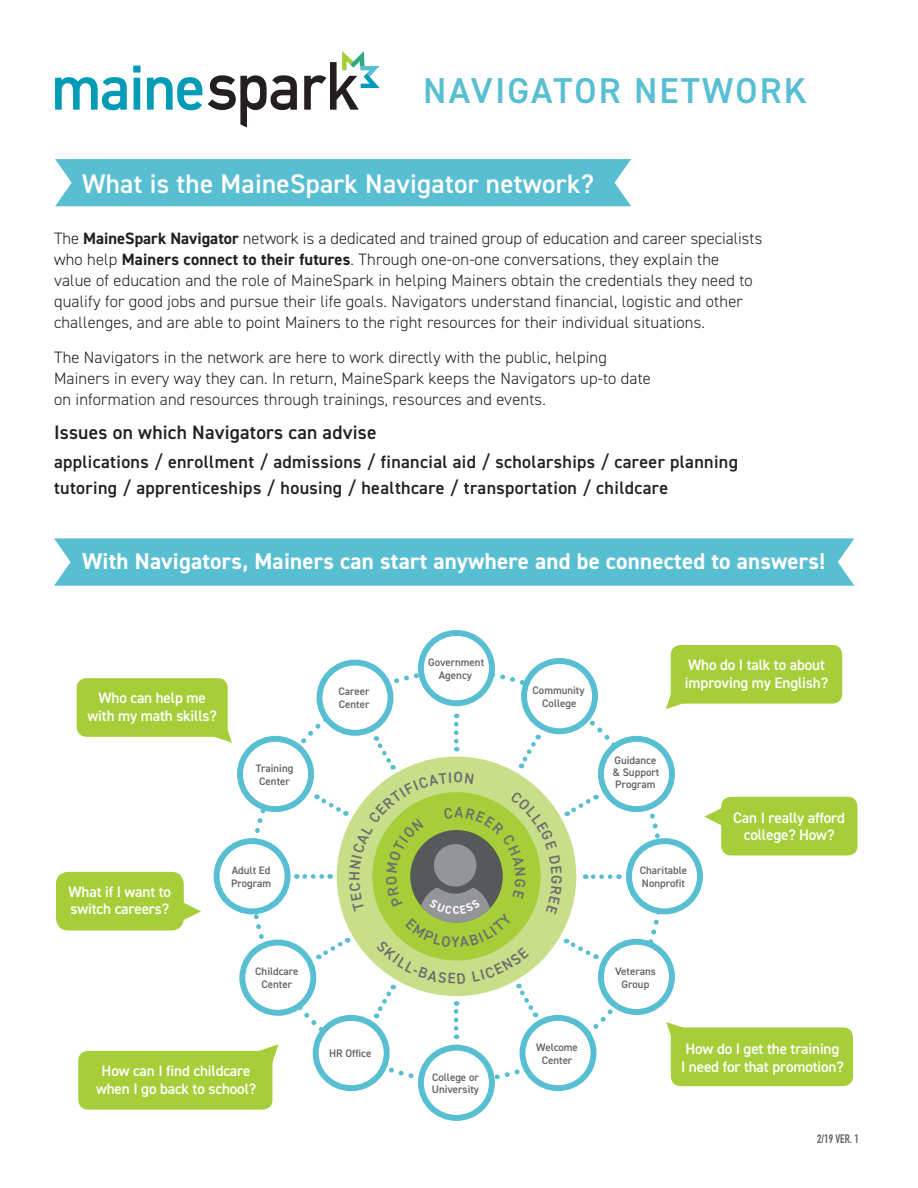
<style>
.page{position:relative;width:918px;height:1188px;background:#fff}
.page>*{position:absolute;margin:0;border:0;box-sizing:border-box;transform-origin:0 0}
.t1{font:600 36px "DIN2014";letter-spacing:.06em;color:#58bed2}
.t2{font:600 27px "DIN2014";letter-spacing:.01em;color:#fff}
.t3{font:700 22.8px "DIN2014";letter-spacing:.01em;color:#fff}
.t4{font:600 19.5px "DIN2014";letter-spacing:.01em;color:#231f20}
.t5{font:600 18px/25.5px "DIN2014";letter-spacing:.02em;color:#231f20}
.t6{font:300 16.5px/21px "DIN2014";letter-spacing:.01em;color:#231f20}
.t7{font:600 15.15px/17.7px "DIN2014";letter-spacing:-.01em;color:#fff}
.t8{font:700 12px "DIN Condensed";color:#636366}
.t9{font:600 10.95px/12.9px "DIN2014";color:#636366;text-align:center}
.s1{font-weight:700}
</style>
<div class="page">
<div style="left:54px;top:538px;width:800px;height:48px;background:#58bed2"></div>
<div style="left:55px;top:159px;width:576px;height:47px;background:#58bed2"></div>
<svg style="left:208px;top:75px;width:89px;height:53px"></svg>
<svg style="left:55px;top:77px;width:72px;height:33px"></svg>
<svg style="left:133px;top:66px;width:8px;height:44px"></svg>
<svg style="left:147px;top:77px;width:55px;height:33px"></svg>
<svg style="left:304px;top:51px;width:76px;height:59px"></svg>
<div style="left:418px;top:630px;width:77px;height:76px;border:6px solid #58bed2;border-radius:50%"></div>
<div style="left:317px;top:660px;width:77px;height:76px;border:6px solid #58bed2;border-radius:50%"></div>
<svg style="left:240px;top:739px;width:71px;height:70px"></svg>
<div style="left:237px;top:736px;width:77px;height:76px;border:6px solid #58bed2;border-radius:50%"></div>
<div style="left:214px;top:838px;width:77px;height:76px;border:6px solid #58bed2;border-radius:50%"></div>
<div style="left:239px;top:940px;width:77px;height:76px;border:6px solid #58bed2;border-radius:50%"></div>
<div style="left:313px;top:1015px;width:77px;height:76px;border:6px solid #58bed2;border-radius:50%"></div>
<div style="left:521px;top:658px;width:77px;height:76px;border:6px solid #58bed2;border-radius:50%"></div>
<svg style="left:629px;top:841px;width:71px;height:70px"></svg>
<div style="left:626px;top:838px;width:77px;height:76px;border:6px solid #58bed2;border-radius:50%"></div>
<div style="left:520px;top:1015px;width:76px;height:76px;border:6px solid #58bed2;border-radius:50%"></div>
<div style="left:418px;top:1045px;width:77px;height:76px;border:6px solid #58bed2;border-radius:50%"></div>
<div style="left:56px;top:872px;width:128px;height:59px;background:#a6ce39;border-radius:12px"></div>
<svg style="left:183px;top:902px;width:18px;height:19px"></svg>
<div style="left:77px;top:678px;width:151px;height:59px;background:#a6ce39;border-radius:10px"></div>
<svg style="left:212px;top:723px;width:20px;height:20px"></svg>
<div style="left:78px;top:1051px;width:194px;height:59px;background:#a6ce39;border-radius:10px"></div>
<div style="left:671px;top:645px;width:171px;height:59px;background:#a6ce39;border-radius:10px"></div>
<div style="left:721px;top:797px;width:137px;height:58px;background:#a6ce39;border-radius:10px"></div>
<svg style="left:704px;top:807px;width:18px;height:19px"></svg>
<div style="left:671px;top:1027px;width:182px;height:59px;background:#a6ce39;border-radius:10px"></div>
<svg style="left:247px;top:667px;width:439px;height:419px"></svg>
<h1 class="t1" style="left:423px;top:66px;width:385px">NAVIGATOR NETWORK</h1>
<h2 class="t2" style="left:82px;top:166px;width:513px">What is the MaineSpark Navigator network?</h2>
<p class="t6" style="left:54px;top:228px;width:710px">The <span class="s1">MaineSpark Navigator</span> network is a dedicated and trained group of education and career specialists who help <span class="s1">Mainers connect to their futures</span>. Through one-on-one conversations, they explain the<br>value of education and the role of MaineSpark in helping Mainers obtain the credentials they need to qualify for good jobs and pursue their life goals. Navigators understand financial, logistic and other challenges, and are able to point Mainers to the right resources for their individual situations.</p>
<p class="t6" style="left:54px;top:347px;width:598px">The Navigators in the network are here to work directly with the public, helping<br>Mainers in every way they can. In return, MaineSpark keeps the Navigators up-to date on information and resources through trainings, resources and events.</p>
<p class="t4" style="left:54px;top:420px;width:324px">Issues on which Navigators can advise</p>
<p class="t5" style="left:54px;top:449px;width:686px">applications / enrollment / admissions / financial aid / scholarships / career planning tutoring / apprenticeships / housing / healthcare / transportation / childcare</p>
<h3 class="t3" style="left:82px;top:546px;width:745px">With Navigators, Mainers can start anywhere and be connected to answers!</h3>
<p class="t7" style="left:87px;top:689px;width:131px;text-align:center">Who can help me with my math skills?</p>
<p class="t9" style="left:256px;top:761px;width:39px">Training<br>Center</p>
<p class="t9" style="left:339px;top:685px;width:32px;text-align:left">Career<br>Center</p>
<p class="t7" style="left:69px;top:882px;width:104px">What if I want to switch careers?</p>
<p class="t9" style="left:231px;top:864px;width:42px;text-align:left">Adult Ed<br>Program</p>
<p class="t9" style="left:255px;top:965px;width:45px">Childcare<br>Center</p>
<p class="t7" style="left:96px;top:1062px;width:162px;text-align:center">How can I find childcare when I go back to school?</p>
<p class="t9" style="left:329px;top:1047px;width:44px">HR Office</p>
<p class="t9" style="left:428px;top:656px;width:58px">Government<br>Agency</p>
<p class="t9" style="left:432px;top:1070px;width:49px;text-align:left">College or<br>University</p>
<p class="t9" style="left:533px;top:683px;width:54px">Community<br>College</p>
<p class="t9" style="left:613px;top:754px;width:48px;line-height:12.1px;text-align:left">Guidance &amp; Support<br>Program</p>
<p class="t7" style="left:685px;top:656px;width:145px">Who do I talk to about improving my English?</p>
<p class="t7" style="left:733px;top:808px;width:113px;text-align:center">Can I really afford college? How?</p>
<p class="t9" style="left:640px;top:864px;width:49px;text-align:left">Charitable<br>Nonprofit</p>
<p class="t9" style="left:536px;top:1040px;width:43px">Welcome<br>Center</p>
<p class="t9" style="left:615px;top:964px;width:42px">Veterans<br>Group</p>
<p class="t7" style="left:681px;top:1040px;width:164px">How do I get the training<br>I need for that promotion?</p>
<p class="t8" style="left:817px;top:1132px;width:43px">2/19 VER. 1</p>
</div>
